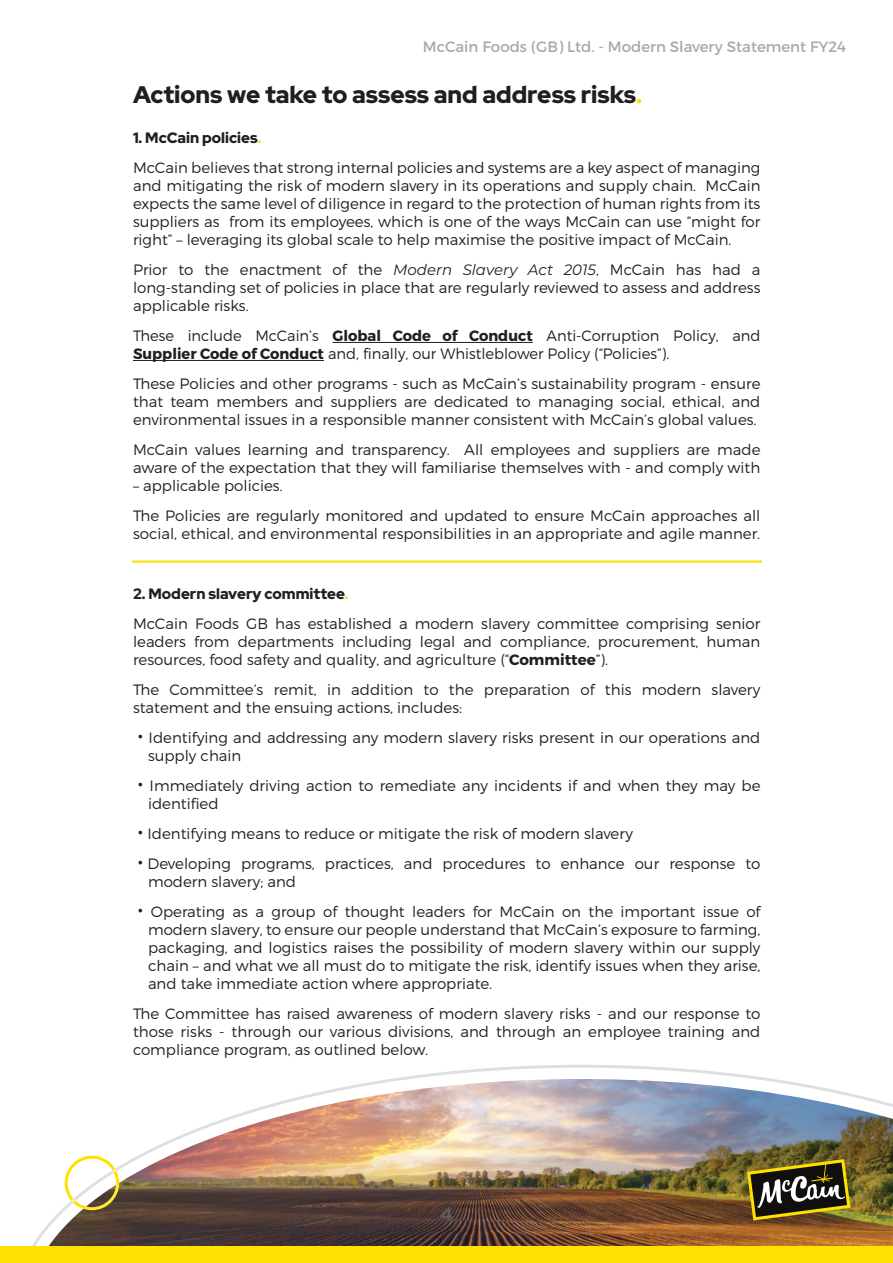
<style>
.page{position:relative;width:893px;height:1263px;background:#fff}
.page>*{position:absolute;margin:0;border:0;box-sizing:border-box;transform-origin:0 0}
.t1{font:300 24px "Red Hat Display";color:#211e1e}
.t2{font:300 18px "Red Hat Display";color:#5c5c5c}
.t3{font:300 15px/18px "Montserrat";color:#231f20}
.t4{font:15px "Montserrat";color:#a7a9ac}
.t5{font:300 15px "Red Hat Display";color:#231f20}
.s1{color:#fbdd08}
.s2{font-weight:400;font-style:italic}
.s3{font-weight:700}
.s4{font-size:24px}
</style>
<div class="page">
<svg style="left:32px;top:1065px;width:740px;height:181px"></svg>
<img style="left:38px;top:1079px;width:855px;height:167px">
<hr style="left:132px;top:560px;width:630px;height:3px;background:#fbdd08">
<hr style="left:332px;top:342px;width:201px;height:1px;background:#231f20">
<hr style="left:133px;top:360px;width:191px;height:1px;background:#231f20">
<svg style="left:747px;top:1159px;width:103px;height:61px;background:#665d2f"></svg>
<div style="left:0;top:1246px;width:893px;height:17px;background:#ffe101"></div>
<div style="left:65px;top:1156px;width:54px;height:54px;border:3px solid #ffe101;border-radius:50%"></div>
<p class="t4" style="left:423px;top:38px;width:425px">McCain Foods (GB) Ltd. - Modern Slavery Statement FY24</p>
<h1 class="t1" style="left:133px;top:79px;width:511px">Actions we take to assess and address risks<span class="s1">.</span></h1>
<p class="t5" style="left:133px;top:128px;width:130px">1. McCain policies<span class="s1">.</span></p>
<p class="t3" style="left:133px;top:158px;width:629px;text-align:justify">McCain believes that strong internal policies and systems are a key aspect of managing and mitigating the risk of modern slavery in its operations and supply chain. McCain expects the same level of diligence in regard to the protection of human rights from its suppliers as from its employees, which is one of the ways McCain can use “might for right” – leveraging its global scale to help maximise the positive impact of McCain.</p>
<p class="t3" style="left:133px;top:260px;width:629px;text-align:justify">Prior to the enactment of the <span class="s2">Modern Slavery Act 2015</span>, McCain has had a long-standing set of policies in place that are regularly reviewed to assess and address applicable risks.</p>
<p class="t3" style="left:133px;top:326px;width:629px">These include McCain’s <span class="s3">Global Code of Conduct</span> Anti-Corruption Policy, and<br><span class="s3">Supplier Code of Conduct</span> and, finally, our Whistleblower Policy (“Policies”).</p>
<p class="t3" style="left:133px;top:374px;width:629px;text-align:justify">These Policies and other programs - such as McCain’s sustainability program - ensure that team members and suppliers are dedicated to managing social, ethical, and environmental issues in a responsible manner consistent with McCain’s global values.</p>
<p class="t3" style="left:133px;top:440px;width:629px">McCain values learning and transparency. All employees and suppliers are made aware of the expectation that they will familiarise themselves with - and comply with</p>
<p class="t3" style="left:133px;top:470px;width:629px;line-height:30px">– applicable policies.<br>The Policies are regularly monitored and updated to ensure McCain approaches all</p>
<p class="t3" style="left:133px;top:524px;width:629px">social, ethical, and environmental responsibilities in an appropriate and agile manner.</p>
<p class="t5" style="left:133px;top:584px;width:217px">2. Modern slavery committee<span class="s1">.</span></p>
<p class="t3" style="left:133px;top:614px;width:629px;text-align:justify">McCain Foods GB has established a modern slavery committee comprising senior leaders from departments including legal and compliance, procurement, human resources, food safety and quality, and agriculture (“<span class="s3">Committee</span>”).</p>
<p class="t3" style="left:133px;top:680px;width:629px">The Committee’s remit, in addition to the preparation of this modern slavery statement and the ensuing actions, includes:</p>
<p class="t3" style="left:148px;top:728px;width:614px;text-indent:-10px"><span class="s4">•</span> Identifying and addressing any modern slavery risks present in our operations and supply chain</p>
<p class="t3" style="left:148px;top:776px;width:614px;text-indent:-10px"><span class="s4">•</span> Immediately driving action to remediate any incidents if and when they may be identified</p>
<p class="t3" style="left:137px;top:824px;width:497px"><span class="s4">•</span> Identifying means to reduce or mitigate the risk of modern slavery</p>
<p class="t3" style="left:148px;top:854px;width:614px;text-indent:-10px"><span class="s4">•</span> Developing programs, practices, and procedures to enhance our response to modern slavery; and</p>
<p class="t3" style="left:148px;top:902px;width:614px;text-align:justify;text-indent:-10px"><span class="s4">•</span> Operating as a group of thought leaders for McCain on the important issue of modern slavery, to ensure our people understand that McCain’s exposure to farming, packaging, and logistics raises the possibility of modern slavery within our supply chain – and what we all must do to mitigate the risk, identify issues when they arise, and take immediate action where appropriate.</p>
<p class="t3" style="left:133px;top:1004px;width:629px;text-align:justify">The Committee has raised awareness of modern slavery risks - and our response to those risks - through our various divisions, and through an employee training and compliance program, as outlined below.</p>
<p class="t2" style="left:440px;top:1203px;width:14px">4</p>
</div>
